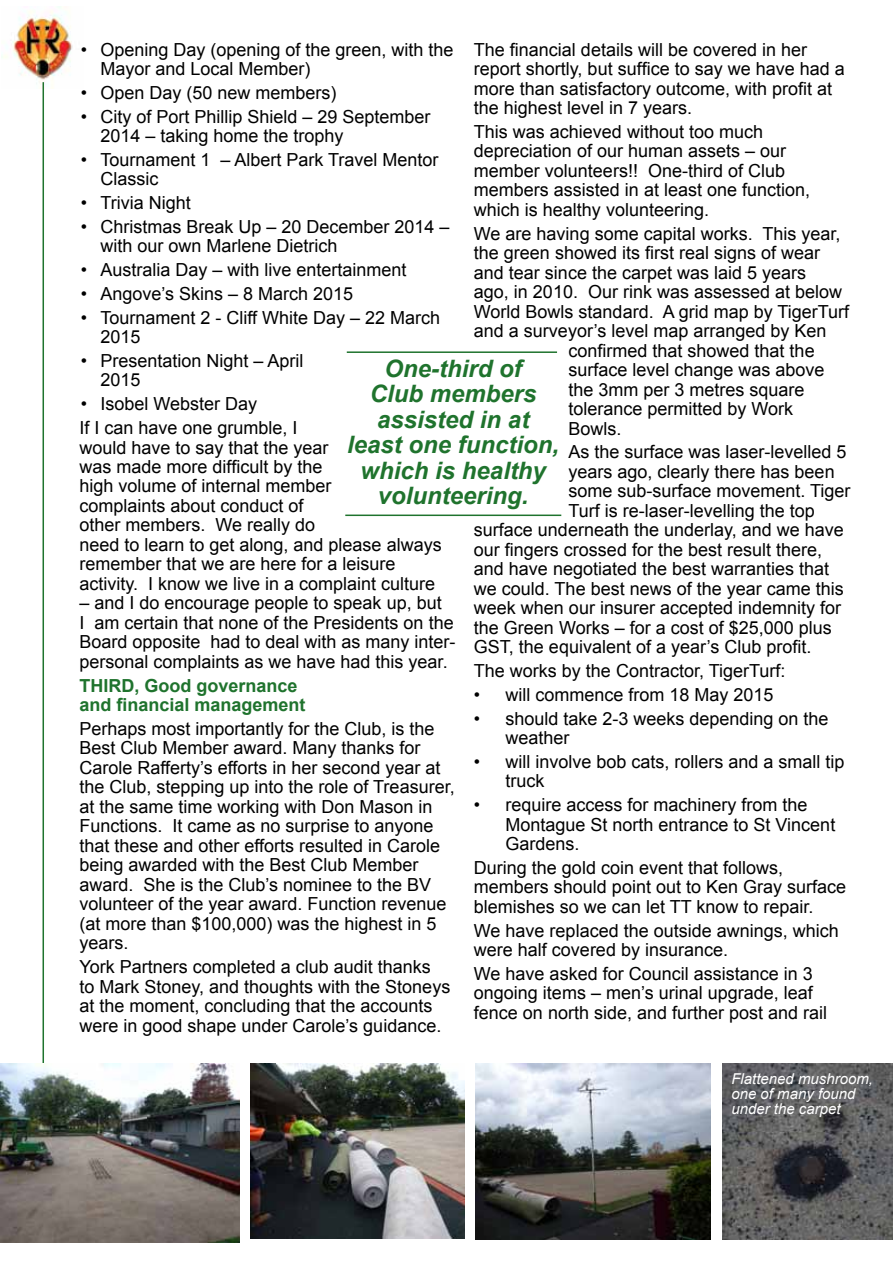
<style>
.page{position:relative;width:893px;height:1263px;background:#fff}
.page>*{position:absolute;margin:0;border:0;box-sizing:border-box;transform-origin:0 0}
.t1{font:italic 700 24px/25.5px "Arial";color:#1f732d;text-align:center}
.t2{font:18px/19.5px "Arial";color:#000}
.t3{font:700 18px/19.5px "Arial";color:#1f732d}
.t4{font:italic 15px/15px "Arial";color:#fff}
</style>
<div class="page">
<img style="left:3px;top:7px;width:70px;height:82px">
<hr style="left:43px;top:82px;width:1px;height:992px;background:#1f732d">
<img style="left:0;top:1063px;width:240px;height:180px">
<img style="left:251px;top:1063px;width:214px;height:175px">
<img style="left:476px;top:1063px;width:235px;height:176px">
<img style="left:723px;top:1063px;width:170px;height:176px">
<hr style="left:347px;top:351px;width:210px;height:2px;background:#1f732d">
<hr style="left:345px;top:514px;width:216px;height:2px;background:#1f732d">
<p class="t2" style="left:474px;top:40px;width:372px">The financial details will be covered in her report shortly, but suffice to say we have had a more than satisfactory outcome, with profit at the highest level in 7 years.</p>
<p class="t2" style="left:474px;top:122px;width:338px">This was achieved without too much depreciation of our human assets – our member volunteers!! One-third of Club members assisted in at least one function, which is healthy volunteering.</p>
<p class="t2" style="left:474px;top:224px;width:368px">We are having some capital works. This year,</p>
<p class="t2" style="left:474px;top:243px;width:348px">the green showed its first real signs of wear</p>
<p class="t2" style="left:474px;top:263px;width:334px">and tear since the carpet was laid 5 years</p>
<p class="t2" style="left:474px;top:282px;width:370px">ago, in 2010. Our rink was assessed at below</p>
<p class="t2" style="left:474px;top:302px;width:377px">World Bowls standard. A grid map by TigerTurf</p>
<p class="t2" style="left:474px;top:321px;width:354px">and a surveyor’s level map arranged by Ken</p>
<p class="t2" style="left:568px;top:341px;width:248px">confirmed that showed that the</p>
<p class="t2" style="left:568px;top:360px;width:258px">surface level change was above</p>
<p class="t2" style="left:568px;top:380px;width:238px">the 3mm per 3 metres square</p>
<p class="t2" style="left:568px;top:399px;width:226px">tolerance permitted by Work</p>
<p class="t2" style="left:568px;top:419px;width:55px">Bowls.</p>
<p class="t2" style="left:568px;top:442px;width:280px">As the surface was laser-levelled 5</p>
<p class="t2" style="left:568px;top:462px;width:268px">years ago, clearly there has been</p>
<p class="t2" style="left:568px;top:481px;width:283px">some sub-surface movement. Tiger</p>
<p class="t2" style="left:568px;top:501px;width:248px">Turf is re-laser-levelling the top</p>
<p class="t2" style="left:474px;top:520px;width:371px">surface underneath the underlay, and we have</p>
<p class="t2" style="left:474px;top:540px;width:350px">our fingers crossed for the best result there,</p>
<p class="t2" style="left:474px;top:559px;width:357px">and have negotiated the best warranties that</p>
<p class="t2" style="left:474px;top:579px;width:371px">we could. The best news of the year came this</p>
<p class="t2" style="left:474px;top:598px;width:369px">week when our insurer accepted indemnity for</p>
<p class="t2" style="left:474px;top:618px;width:359px">the Green Works – for a cost of $25,000 plus</p>
<p class="t2" style="left:474px;top:637px;width:339px">GST, the equivalent of a year’s Club profit.</p>
<p class="t2" style="left:474px;top:661px;width:313px">The works by the Contractor, TigerTurf:</p>
<p class="t2" style="left:474px;top:685px;width:301px">• will commence from 18 May 2015</p>
<p class="t2" style="left:505px;top:709px;width:325px;text-indent:-32px">• should take 2-3 weeks depending on the weather</p>
<p class="t2" style="left:505px;top:752px;width:341px;text-indent:-32px">• will involve bob cats, rollers and a small tip truck</p>
<p class="t2" style="left:505px;top:795px;width:331px;text-indent:-32px">• require access for machinery from the<br>Montague St north entrance to St Vincent<br>Gardens.</p>
<p class="t2" style="left:474px;top:858px;width:374px">During the gold coin event that follows, members should point out to Ken Gray surface blemishes so we can let TT know to repair.</p>
<p class="t2" style="left:474px;top:921px;width:366px">We have replaced the outside awnings, which were half covered by insurance.</p>
<p class="t2" style="left:474px;top:964px;width:355px">We have asked for Council assistance in 3 ongoing items – men’s urinal upgrade, leaf fence on north side, and further post and rail</p>
<p class="t2" style="left:100px;top:40px;width:355px;text-indent:-19px">• Opening Day (opening of the green, with the<br>Mayor and Local Member)</p>
<p class="t2" style="left:81px;top:83px;width:257px">• Open Day (50 new members)</p>
<p class="t2" style="left:100px;top:107px;width:332px;text-indent:-19px">• City of Port Phillip Shield – 29 September<br>2014 – taking home the trophy</p>
<p class="t2" style="left:100px;top:150px;width:340px;text-indent:-19px">• Tournament 1 – Albert Park Travel Mentor<br>Classic</p>
<p class="t2" style="left:81px;top:193px;width:111px">• Trivia Night</p>
<p class="t2" style="left:100px;top:217px;width:351px;text-indent:-19px">• Christmas Break Up – 20 December 2014 – with our own Marlene Dietrich</p>
<p class="t2" style="left:81px;top:260px;width:327px">• Australia Day – with live entertainment</p>
<p class="t2" style="left:81px;top:284px;width:274px">• Angove’s Skins – 8 March 2015</p>
<p class="t2" style="left:100px;top:308px;width:341px;text-indent:-19px">• Tournament 2 - Cliff White Day – 22 March<br>2015</p>
<p class="t2" style="left:100px;top:351px;width:205px;text-indent:-19px">• Presentation Night – April<br>2015</p>
<p class="t2" style="left:79px;top:392px;width:220px;line-height:23.7px">• Isobel Webster Day<br>If I can have one grumble, I</p>
<p class="t2" style="left:79px;top:438px;width:364px">would have to say that the year<br>was made more difficult by the<br>high volume of internal member<br>complaints about conduct of<br>other members. We really do<br>need to learn to get along, and please always remember that we are here for a leisure activity. I know we live in a complaint culture</p>
<p class="t2" style="left:79px;top:594px;width:378px">– and I do encourage people to speak up, but<br>I am certain that none of the Presidents on the Board opposite had to deal with as many inter&shy;personal complaints as we have had this year.</p>
<p class="t3" style="left:79px;top:676px;width:228px">Third, Good governance and financial management</p>
<p class="t2" style="left:79px;top:719px;width:377px">Perhaps most importantly for the Club, is the Best Club Member award. Many thanks for Carole Rafferty’s efforts in her second year at the Club, stepping up into the role of Treasurer, at the same time working with Don Mason in Functions. It came as no surprise to anyone that these and other efforts resulted in Carole being awarded with the Best Club Member award. She is the Club’s nominee to the BV volunteer of the year award. Function revenue (at more than $100,000) was the highest in 5 years.</p>
<p class="t2" style="left:79px;top:957px;width:372px">York Partners completed a club audit thanks to Mark Stoney, and thoughts with the Stoneys at the moment, concluding that the accounts were in good shape under Carole’s guidance.</p>
<h1 class="t1" style="left:347px;top:356px;width:214px">One-third of<br>Club members assisted in at least one function, which is healthy volunteering.</h1>
<p class="t4" style="left:731px;top:1071px;width:143px">Flattened mushroom, one of many found under the carpet</p>
</div>
